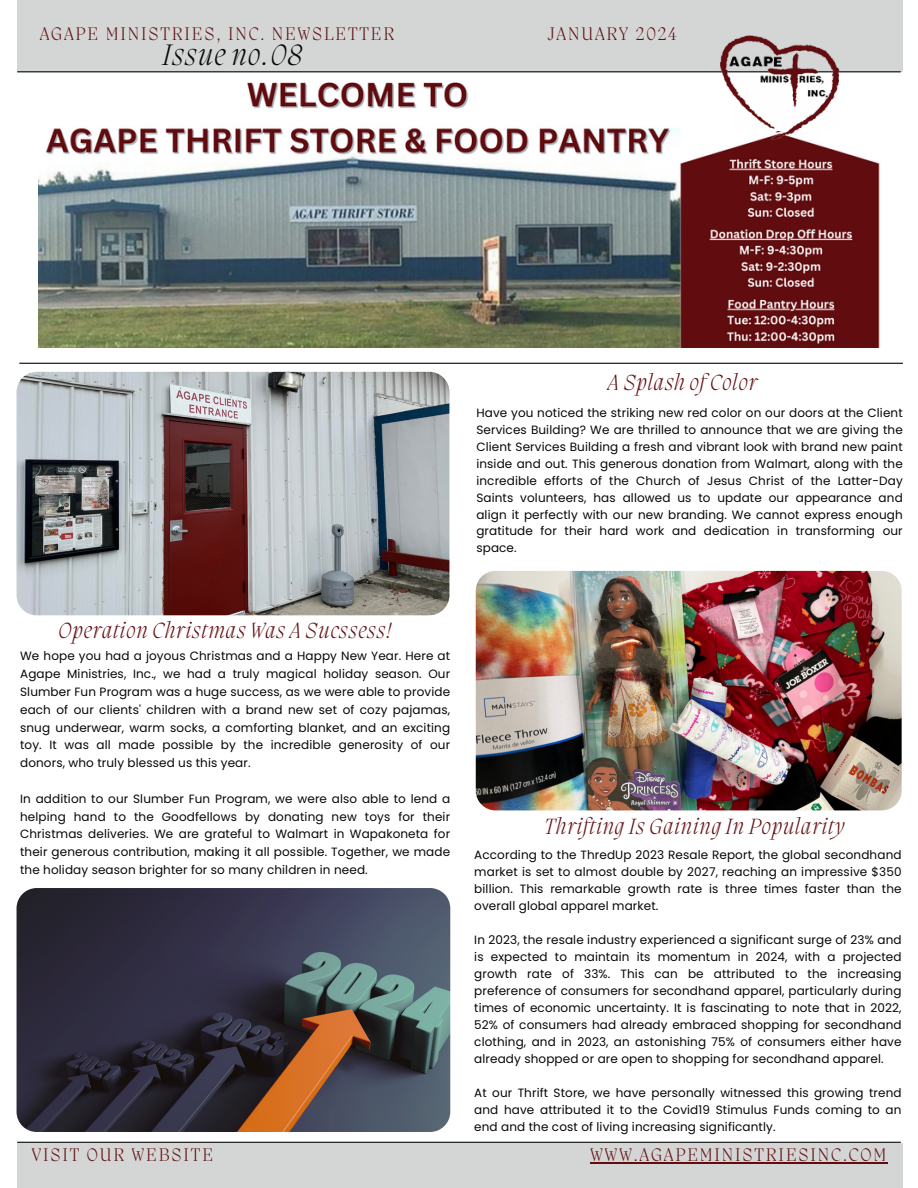
<style>
.page{position:relative;width:918px;height:1188px;background:#fff}
.page>*{position:absolute;margin:0;border:0;box-sizing:border-box;transform-origin:0 0}
.t1{font:italic 200 30.3px "Migra";letter-spacing:.04em;color:#050606}
.t2{font:italic 200 22.5px "Migra";letter-spacing:.04em;color:#610d10}
.t3{font:200 18.75px "Migra";letter-spacing:.1em;color:#610d10}
.t4{font:12px/17px "Poppins";letter-spacing:.01em;color:#050606;text-align:justify}
</style>
<div class="page">
<div style="left:17px;top:0;width:886px;height:71px;background:#d4d6d6"></div>
<div style="left:17px;top:1143px;width:886px;height:45px;background:#d4d6d6"></div>
<hr style="left:17px;top:71px;width:884px;height:1px;background:#050606">
<hr style="left:19px;top:363px;width:884px;height:1px;background:#050606">
<hr style="left:17px;top:1142px;width:884px;height:1px;background:#050606">
<img style="left:39px;top:82px;width:841px;height:265px">
<img style="left:717px;top:35px;width:126px;height:116px">
<img style="left:476px;top:571px;width:426px;height:239px;border-radius:20px">
<img style="left:17px;top:888px;width:433px;height:244px;border-radius:20px">
<img style="left:17px;top:372px;width:432px;height:243px;border-radius:20px">
<hr style="left:591px;top:1162px;width:297px;height:1px;background:#610d10">
<p class="t3" style="left:40px;top:24px;width:356px">AGAPE MINISTRIES, INC. NEWSLETTER</p>
<p class="t3" style="left:548px;top:24px;width:131px">JANUARY 2024</p>
<p class="t1" style="left:163px;top:40px;width:141px">Issue no.08</p>
<p class="t2" style="left:608px;top:371px;width:151px">A Splash of Color</p>
<p class="t4" style="left:476px;top:405px;width:428px">Have you noticed the striking new red color on our doors at the Client Services Building? We are thrilled to announce that we are giving the Client Services Building a fresh and vibrant look with brand new paint inside and out. This generous donation from Walmart, along with the incredible efforts of the Church of Jesus Christ of the Latter-Day Saints volunteers, has allowed us to update our appearance and align it perfectly with our new branding. We cannot express enough gratitude for their hard work and dedication in transforming our space.</p>
<p class="t2" style="left:58px;top:620px;width:335px">Operation Christmas Was A Sucssess!</p>
<p class="t4" style="left:20px;top:647px;width:432px;line-height:17.9px">We hope you had a joyous Christmas and a Happy New Year. Here at Agape Ministries, Inc., we had a truly magical holiday season. Our Slumber Fun Program was a huge success, as we were able to provide each of our clients' children with a brand new set of cozy pajamas, snug underwear, warm socks, a comforting blanket, and an exciting toy. It was all made possible by the incredible generosity of our donors, who truly blessed us this year.</p>
<p class="t4" style="left:20px;top:790px;width:432px;line-height:17.9px">In addition to our Slumber Fun Program, we were also able to lend a helping hand to the Goodfellows by donating new toys for their Christmas deliveries. We are grateful to Walmart in Wapakoneta for their generous contribution, making it all possible. Together, we made the holiday season brighter for so many children in need.</p>
<p class="t2" style="left:545px;top:816px;width:301px">Thrifting Is Gaining In Popularity</p>
<p class="t4" style="left:474px;top:846px;width:429px">According to the ThredUp 2023 Resale Report, the global secondhand market is set to almost double by 2027, reaching an impressive $350 billion. This remarkable growth rate is three times faster than the overall global apparel market.</p>
<p class="t4" style="left:474px;top:931px;width:429px">In 2023, the resale industry experienced a significant surge of 23% and is expected to maintain its momentum in 2024, with a projected growth rate of 33%. This can be attributed to the increasing preference of consumers for secondhand apparel, particularly during times of economic uncertainty. It is fascinating to note that in 2022, 52% of consumers had already embraced shopping for secondhand clothing, and in 2023, an astonishing 75% of consumers either have already shopped or are open to shopping for secondhand apparel.</p>
<p class="t4" style="left:474px;top:1084px;width:429px">At our Thrift Store, we have personally witnessed this growing trend and have attributed it to the Covid19 Stimulus Funds coming to an end and the cost of living increasing significantly.</p>
<p class="t3" style="left:32px;top:1146px;width:183px">VISIT OUR WEBSITE</p>
<p class="t3" style="left:591px;top:1146px;width:297px">WWW.AGAPEMINISTRIESINC.COM</p>
</div>
